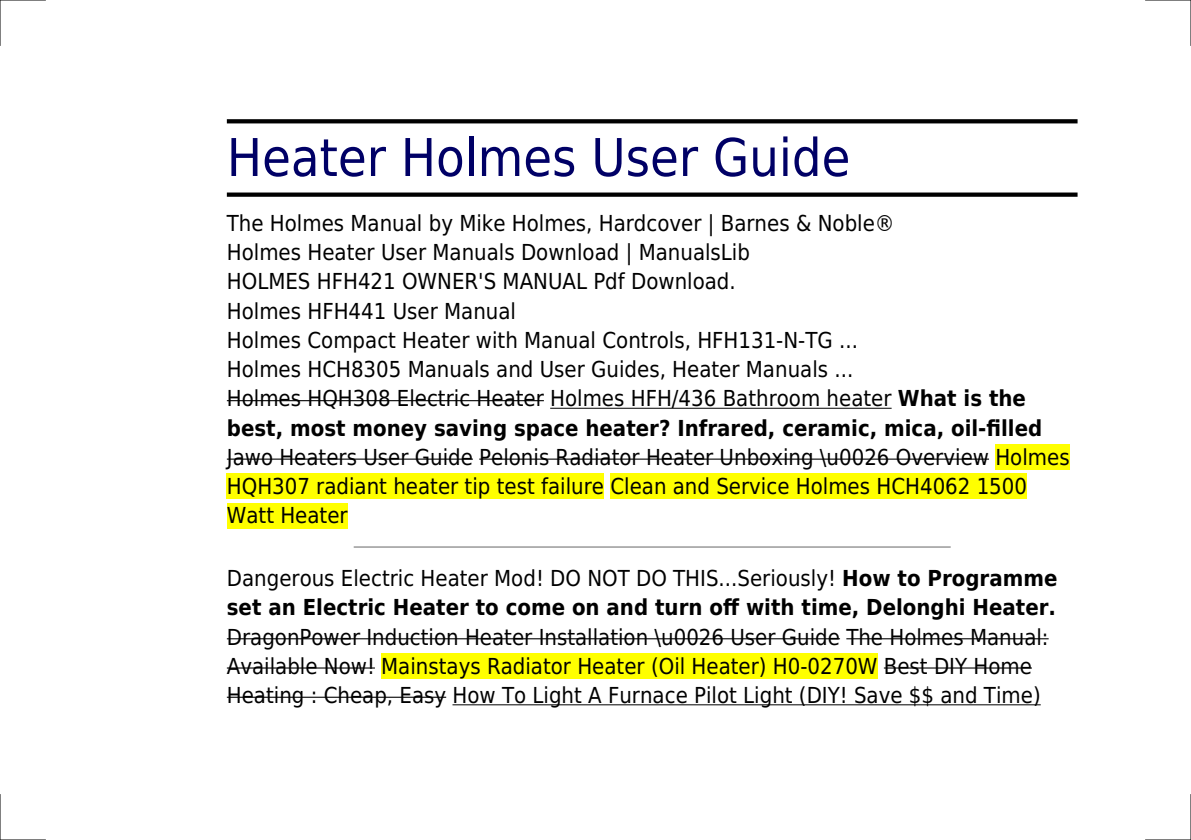
<style>
.page{position:relative;width:1191px;height:840px;background:#fff}
.page>*{position:absolute;margin:0;border:0;box-sizing:border-box;transform-origin:0 0}
.t1{font:52px "DejaVu Sans Condensed";color:#006}
.t2{font:22px/29.2px "DejaVu Sans Condensed";color:#000}
.t3{font:700 22px/29.2px "DejaVu Sans Condensed";color:#000}
.s1{font-weight:700}
.s2{font-weight:400}
</style>
<div class="page">
<svg style="left:227px;top:119px;width:850px;height:4px;background:#0b0b0b"></svg>
<div style="left:227px;top:192px;width:850px;height:5px;background:#000"></div>
<hr style="left:227px;top:400px;width:317px;height:1px;background:#000">
<hr style="left:550px;top:407px;width:341px;height:1px;background:#000">
<hr style="left:227px;top:458px;width:246px;height:1px;background:#000">
<hr style="left:479px;top:458px;width:510px;height:1px;background:#000">
<div style="left:995px;top:444px;width:74px;height:26px;background:#ff0"></div>
<div style="left:227px;top:473px;width:377px;height:26px;background:#ff0"></div>
<div style="left:610px;top:473px;width:417px;height:26px;background:#ff0"></div>
<div style="left:227px;top:502px;width:121px;height:26px;background:#ff0"></div>
<hr style="left:354px;top:546px;width:596px;height:1px;background:#999">
<hr style="left:227px;top:638px;width:613px;height:1px;background:#000">
<hr style="left:846px;top:638px;width:202px;height:1px;background:#000">
<hr style="left:227px;top:667px;width:148px;height:1px;background:#000">
<div style="left:381px;top:653px;width:496px;height:25px;background:#ff0"></div>
<hr style="left:884px;top:667px;width:148px;height:1px;background:#000">
<hr style="left:227px;top:696px;width:219px;height:1px;background:#000">
<hr style="left:452px;top:704px;width:588px;height:1px;background:#000">
<hr style="left:0;top:0;width:45px;height:1px;background:#000">
<hr style="left:1145px;top:0;width:46px;height:1px;background:#000">
<hr style="left:0;top:839px;width:45px;height:1px;background:#000">
<hr style="left:1145px;top:839px;width:46px;height:1px;background:#000">
<hr style="left:0;top:0;width:1px;height:45px;background:#000">
<hr style="left:0;top:794px;width:1px;height:45px;background:#000">
<hr style="left:1190px;top:0;width:1px;height:45px;background:#000">
<hr style="left:1190px;top:794px;width:1px;height:45px;background:#000">
<h1 class="t1" style="left:227px;top:128px;width:625px">Heater Holmes User Guide</h1>
<p class="t2" style="left:227px;top:209px;width:817px">The Holmes Manual by Mike Holmes, Hardcover | Barnes &amp; Noble®<br>Holmes Heater User Manuals Download | ManualsLib<br>HOLMES HFH421 OWNER'S MANUAL Pdf Download.<br>Holmes HFH441 User Manual<br>Holmes Compact Heater with Manual Controls, HFH131-N-TG ...<br>Holmes HCH8305 Manuals and User Guides, Heater Manuals ...<br>Holmes HQH308 Electric Heater Holmes HFH/436 Bathroom heater <span class="s1">What is the best, most money saving space heater? Infrared, ceramic, mica, oil-filled</span></p>
<p class="t2" style="left:227px;top:442px;width:844px">Jawo Heaters User Guide Pelonis Radiator Heater Unboxing \u0026 Overview Holmes<br>HQH307 radiant heater tip test failure Clean and Service Holmes HCH4062 1500<br>Watt Heater</p>
<p class="t3" style="left:227px;top:563px;width:832px"><span class="s2">Dangerous Electric Heater Mod! DO NOT DO THIS...Seriously!</span> How to Programme set an Electric Heater to come on and turn off with time, Delonghi Heater.</p>
<p class="t2" style="left:227px;top:622px;width:823px">DragonPower Induction Heater Installation \u0026 User Guide The Holmes Manual:<br>Available Now! Mainstays Radiator Heater (Oil Heater) H0-0270W Best DIY Home<br>Heating : Cheap, Easy How To Light A Furnace Pilot Light (DIY! Save $$ and Time)</p>
</div>
